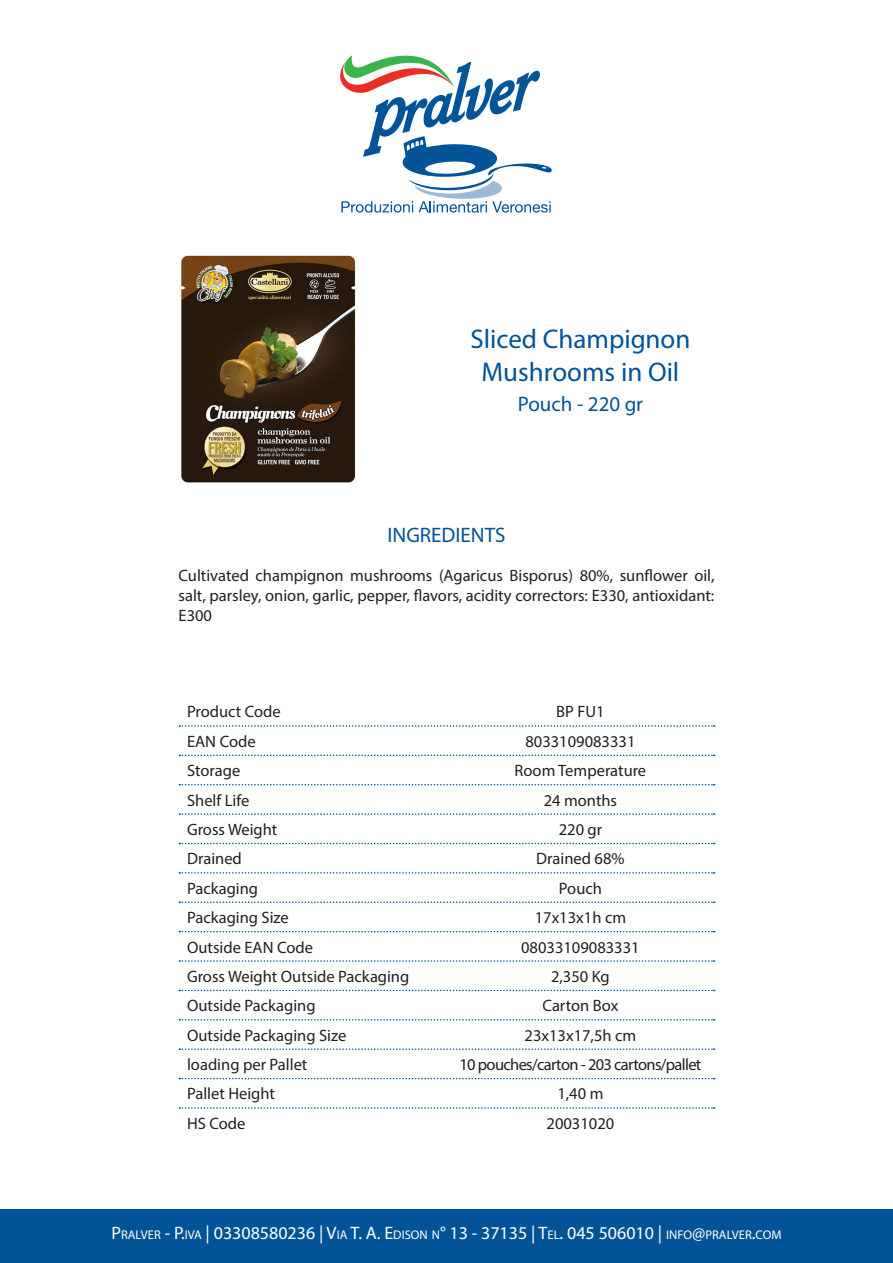
<style>
.page{position:relative;width:893px;height:1263px;background:#fff}
.page>*{position:absolute;margin:0;border:0;box-sizing:border-box;transform-origin:0 0}
.t1{font:27px/32.4px "Myriad Pro";color:#015397;text-align:center}
.t2{font:21px "Myriad Pro";color:#015397}
.t3{font:18px "Myriad Pro";color:#fff}
.t4{font:16.5px/29.4px "Myriad Pro";color:#231f20}
.t5{font:16.5px "Myriad Pro";letter-spacing:-.04em;color:#231f20}
.s1{font-size:12.6px}
</style>
<div class="page">
<div style="left:0;top:1209px;width:893px;height:54px;background:#015397"></div>
<svg style="left:340px;top:55px;width:212px;height:158px"></svg>
<svg style="left:179px;top:725px;width:536px;height:2px"></svg>
<svg style="left:179px;top:754px;width:536px;height:2px"></svg>
<svg style="left:179px;top:784px;width:536px;height:1px"></svg>
<svg style="left:179px;top:813px;width:536px;height:2px"></svg>
<svg style="left:179px;top:843px;width:536px;height:1px"></svg>
<svg style="left:179px;top:872px;width:536px;height:2px"></svg>
<svg style="left:179px;top:901px;width:536px;height:2px"></svg>
<svg style="left:179px;top:931px;width:536px;height:1px"></svg>
<svg style="left:179px;top:960px;width:536px;height:2px"></svg>
<svg style="left:179px;top:990px;width:536px;height:1px"></svg>
<svg style="left:179px;top:1019px;width:536px;height:1px"></svg>
<svg style="left:179px;top:1048px;width:536px;height:2px"></svg>
<svg style="left:179px;top:1078px;width:536px;height:1px"></svg>
<svg style="left:179px;top:1107px;width:536px;height:2px"></svg>
<img style="left:181px;top:255px;width:175px;height:228px">
<p class="t1" style="left:470px;top:323px;width:221px">Sliced Champignon<br>Mushrooms in Oil</p>
<p class="t2" style="left:518px;top:391px;width:127px">Pouch - 220 gr</p>
<p class="t2" style="left:388px;top:522px;width:119px">INGREDIENTS</p>
<p class="t4" style="left:179px;top:566px;width:537px;line-height:19.8px;text-align:justify">Cultivated champignon mushrooms (Agaricus Bisporus) 80%, sunflower oil, salt, parsley, onion, garlic, pepper, flavors, acidity correctors: E330, antioxidant:<br>E300</p>
<p class="t4" style="left:187px;top:697px;width:224px">Product Code<br>EAN Code<br>Storage<br>Shelf Life<br>Gross Weight<br>Drained<br>Packaging<br>Packaging Size<br>Outside EAN Code<br>Gross Weight Outside Packaging<br>Outside Packaging<br>Outside Packaging Size<br>loading per Pallet<br>Pallet Height<br>HS Code</p>
<p class="t4" style="left:556px;top:697px;width:50px">BP FU1</p>
<p class="t4" style="left:525px;top:726px;width:112px">8033109083331</p>
<p class="t4" style="left:515px;top:756px;width:133px">Room Temperature</p>
<p class="t4" style="left:544px;top:785px;width:75px">24 months</p>
<p class="t4" style="left:559px;top:814px;width:45px">220 gr</p>
<p class="t4" style="left:536px;top:844px;width:90px">Drained 68%</p>
<p class="t4" style="left:559px;top:873px;width:45px">Pouch</p>
<p class="t4" style="left:535px;top:903px;width:93px">17x13x1h cm</p>
<p class="t4" style="left:521px;top:932px;width:120px">08033109083331</p>
<p class="t4" style="left:551px;top:961px;width:60px">2,350 Kg</p>
<p class="t4" style="left:543px;top:991px;width:77px">Carton Box</p>
<p class="t4" style="left:525px;top:1020px;width:113px">23x13x17,5h cm</p>
<p class="t5" style="left:459px;top:1054px;width:243px">10 pouches/carton - 203 cartons/pallet</p>
<p class="t4" style="left:557px;top:1079px;width:48px">1,40 m</p>
<p class="t4" style="left:547px;top:1108px;width:69px">20031020</p>
<p class="t3" style="left:112px;top:1222px;width:671px">P<span class="s1">RALVER</span> - P.<span class="s1">IVA</span> | 03308580236 | V<span class="s1">IA</span> T. A. E <span class="s1">DISON N</span>° 13 - 37135 | T<span class="s1">EL</span>. 045 506010 | <span class="s1">INFO</span>@<span class="s1">PRALVER</span>.<span class="s1">COM</span></p>
</div>
